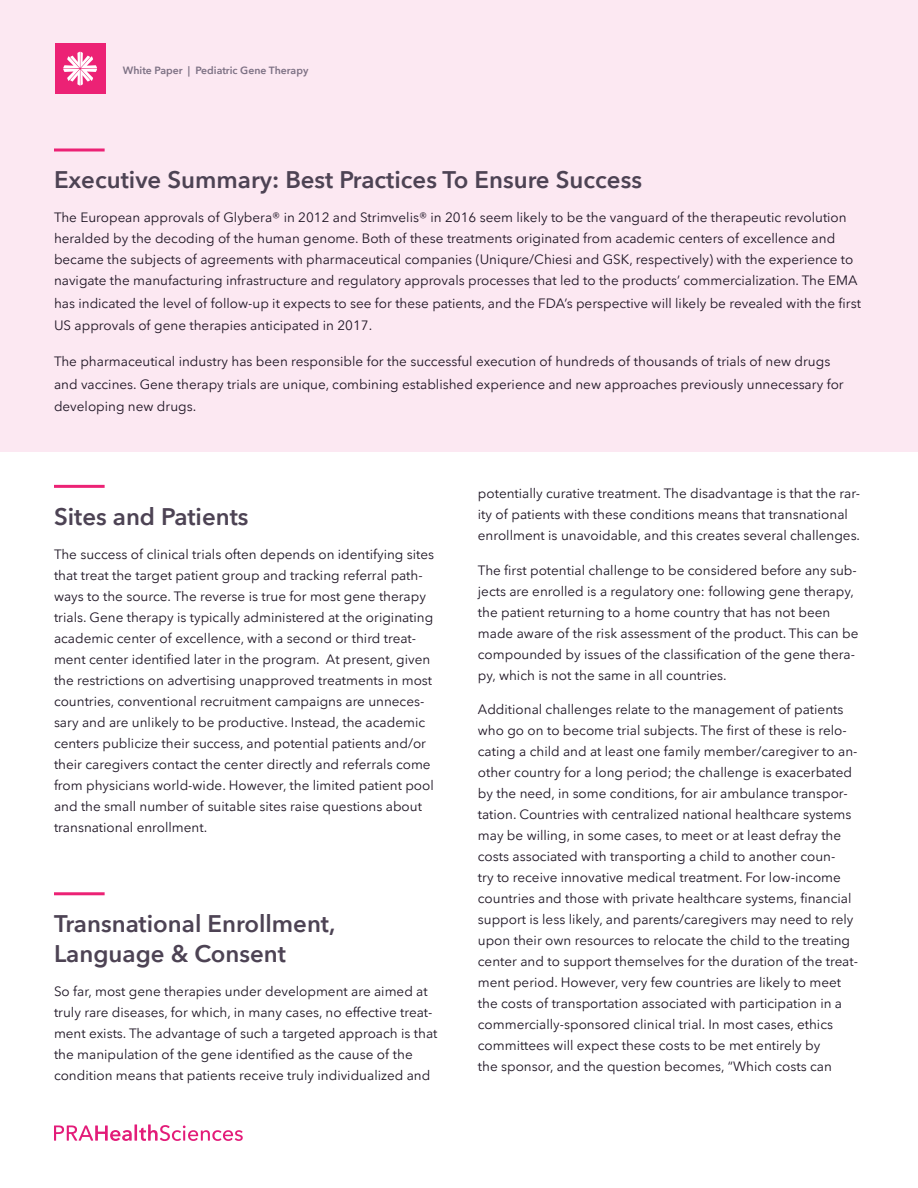
<style>
.page{position:relative;width:918px;height:1188px;background:#fff}
.page>*{position:absolute;margin:0;border:0;box-sizing:border-box;transform-origin:0 0}
.Headline{font:600 24px/30px "PRA Sans";color:#4d4354}
.Body_text{font:13.5px/21px "PRA Sans";color:#1e1524}
.t1{font:600 10.5px "PRA Sans";color:#7d7184}
</style>
<div class="page">
<div style="left:0;top:0;width:918px;height:452px;background:#fce8f2"></div>
<svg style="left:54px;top:1125px;width:78px;height:16px"></svg>
<hr style="left:134px;top:1124px;width:3px;height:17px;background:#e31c79">
<svg style="left:139px;top:1124px;width:104px;height:17px"></svg>
<div style="left:55px;top:43px;width:50px;height:51px;background:#ec2275"></div>
<svg style="left:63px;top:52px;width:34px;height:34px"></svg>
<hr style="left:54px;top:485px;width:51px;height:3px;background:#ec2275">
<hr style="left:54px;top:892px;width:51px;height:3px;background:#ec2275">
<svg style="left:54px;top:148px;width:51px;height:4px"></svg>
<p class="t1" style="left:123px;top:64px;width:187px">White Paper | Pediatric Gene Therapy</p>
<p class="Headline" style="left:54px;top:164px;width:590px">Executive Summary: Best Practices To Ensure Success</p>
<p class="Body_text" style="left:54px;top:207px;width:805px">The European approvals of Glybera® in 2012 and Strimvelis® in 2016 seem likely to be the vanguard of the therapeutic revolution heralded by the decoding of the human genome. Both of these treatments originated from academic centers of excellence and became the subjects of agreements with pharmaceutical companies (Uniqure/Chiesi and GSK, respectively) with the experience to navigate the manufacturing infrastructure and regulatory approvals processes that led to the products’ commercialization. The EMA</p>
<p class="Body_text" style="left:54px;top:292px;width:808px;line-height:22.5px">has indicated the level of follow-up it expects to see for these patients, and the FDA’s perspective will likely be revealed with the first<br>US approvals of gene therapies anticipated in 2017.</p>
<p class="Body_text" style="left:54px;top:351px;width:791px;line-height:22.5px">The pharmaceutical industry has been responsible for the successful execution of hundreds of thousands of trials of new drugs and vaccines. Gene therapy trials are unique, combining established experience and new approaches previously unnecessary for developing new drugs.</p>
<p class="Headline" style="left:54px;top:501px;width:196px">Sites and Patients</p>
<p class="Body_text" style="left:54px;top:544px;width:382px">The success of clinical trials often depends on identifying sites that treat the target patient group and tracking referral path&shy;ways to the source. The reverse is true for most gene therapy trials. Gene therapy is typically administered at the originating academic center of excellence, with a second or third treat&shy;ment center identified later in the program. At present, given the restrictions on advertising unapproved treatments in most countries, conventional recruitment campaigns are unneces&shy;sary and are unlikely to be productive. Instead, the academic centers publicize their success, and potential patients and/or their caregivers contact the center directly and referrals come from physicians world-wide. However, the limited patient pool and the small number of suitable sites raise questions about transnational enrollment.</p>
<p class="Headline" style="left:54px;top:908px;width:283px">Transnational Enrollment,<br>Language &amp; Consent</p>
<p class="Body_text" style="left:54px;top:981px;width:385px">So far, most gene therapies under development are aimed at truly rare diseases, for which, in many cases, no effective treat&shy;ment exists. The advantage of such a targeted approach is that the manipulation of the gene identified as the cause of the condition means that patients receive truly individualized and</p>
<p class="Body_text" style="left:478px;top:483px;width:384px">potentially curative treatment. The disadvantage is that the rar&shy;ity of patients with these conditions means that transnational enrollment is unavoidable, and this creates several challenges.</p>
<p class="Body_text" style="left:478px;top:560px;width:382px">The first potential challenge to be considered before any sub&shy;jects are enrolled is a regulatory one: following gene therapy, the patient returning to a home country that has not been made aware of the risk assessment of the product. This can be compounded by issues of the classification of the gene thera&shy;py, which is not the same in all countries.</p>
<p class="Body_text" style="left:478px;top:699px;width:382px">Additional challenges relate to the management of patients who go on to become trial subjects. The first of these is relo&shy;cating a child and at least one family member/caregiver to an&shy;other country for a long period; the challenge is exacerbated by the need, in some conditions, for air ambulance transpor&shy;tation. Countries with centralized national healthcare systems may be willing, in some cases, to meet or at least defray the costs associated with transporting a child to another coun-<br>try to receive innovative medical treatment. For low-income countries and those with private healthcare systems, financial support is less likely, and parents/caregivers may need to rely upon their own resources to relocate the child to the treating center and to support themselves for the duration of the treat&shy;ment period. However, very few countries are likely to meet the costs of transportation associated with participation in a commercially-sponsored clinical trial. In most cases, ethics committees will expect these costs to be met entirely by<br>the sponsor, and the question becomes, “Which costs can</p>
</div>
